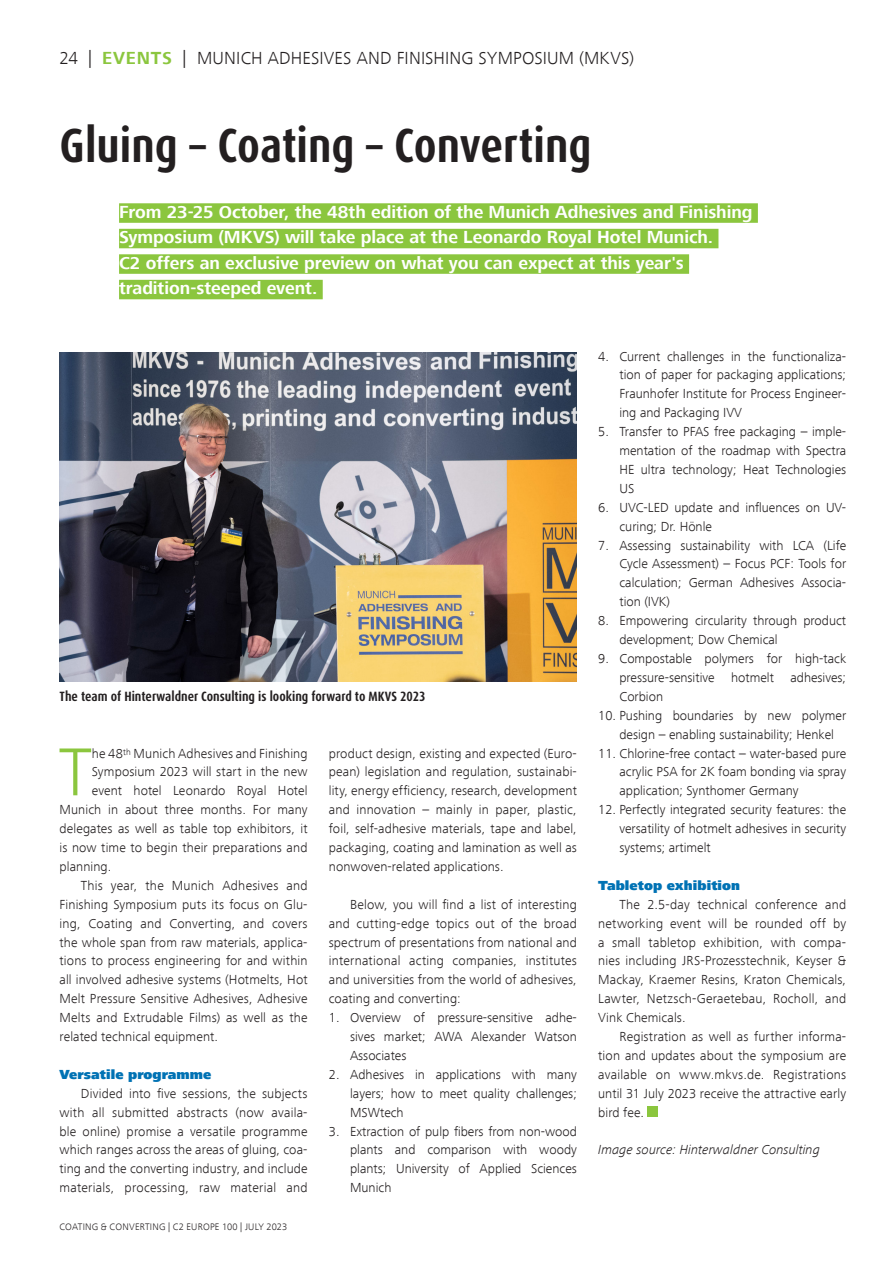
<style>
.page{position:relative;width:893px;height:1263px;background:#fff}
.page>*{position:absolute;margin:0;border:0;box-sizing:border-box;transform-origin:0 0}
.t1{font:300 70.2px "Frutiger Next Com";color:#8bc63e}
.t2{font:700 condensed 48px "Dax OT";color:#231f20}
.t3{font:700 18px/25.5px "Frutiger Next Com";letter-spacing:-.005em;color:#fff}
.t4{font:300 18px "Frutiger Next Com";letter-spacing:.005em;color:#231f20}
.t5{font:300 13.5px/18.9px "Frutiger Next Com";color:#231f20;text-align:justify}
.t6{font:700 condensed 13.5px "Dax OT";color:#231f20}
.t7{font:900 13.5px "Frutiger Next Com";letter-spacing:.005em;color:#0072b4}
.t8{font:italic 300 13.5px "Frutiger Next Com";color:#231f20}
.t9{font:300 9.75px "Frutiger Next Com";letter-spacing:.025em;color:#231f20}
.s1{font-weight:700;color:#8bc63e}
</style>
<div class="page">
<div style="left:648px;top:1106px;width:10px;height:11px;background:#8bc63e"></div>
<img style="left:60px;top:352px;width:517px;height:330px">
<div style="left:119px;top:203px;width:639px;height:20px;background:#8bc63e"></div>
<div style="left:119px;top:229px;width:599px;height:19px;background:#8bc63e"></div>
<div style="left:119px;top:254px;width:570px;height:20px;background:#8bc63e"></div>
<div style="left:119px;top:280px;width:204px;height:19px;background:#8bc63e"></div>
<h3 class="t4" style="left:60px;top:48px;width:576px">24 | <span class="s1">EVENTS</span> | MUNICH ADHESIVES AND FINISHING SYMPOSIUM (MKVS)</h3>
<h2 class="t2" style="left:60px;top:115px;width:533px">Gluing – Coating – Converting</h2>
<p class="t3" style="left:119px;top:199px;width:635px">From 23-25 October, the 48th edition of the Munich Adhesives and Finishing Symposium (MKVS) will take place at the Leonardo Royal Hotel Munich.<br>C2 offers an exclusive preview on what you can expect at this year's tradition-steeped event.</p>
<p class="t6" style="left:60px;top:687px;width:368px">The team of Hinterwaldner Consulting is looking forward to MKVS 2023</p>
<h1 class="t1" style="left:59px;top:732px;width:35px">T</h1>
<p class="t5" style="left:92px;top:743px;width:217px">he 48<sup>th</sup> Munich Adhesives and Finishing</p>
<p class="t5" style="left:92px;top:762px;width:217px">Symposium 2023 will start in the new</p>
<p class="t5" style="left:92px;top:781px;width:217px">event hotel Leonardo Royal Hotel</p>
<p class="t5" style="left:60px;top:800px;width:250px">Munich in about three months. For many</p>
<p class="t5" style="left:60px;top:819px;width:250px">delegates as well as table top exhibitors, it</p>
<p class="t5" style="left:60px;top:838px;width:249px">is now time to begin their preparations and</p>
<p class="t5" style="left:60px;top:857px;width:53px">planning.</p>
<p class="t5" style="left:81px;top:876px;width:228px">This year, the Munich Adhesives and</p>
<p class="t5" style="left:60px;top:895px;width:250px">Finishing Symposium puts its focus on Glu-</p>
<p class="t5" style="left:60px;top:914px;width:250px">ing, Coating and Converting, and covers</p>
<p class="t5" style="left:60px;top:932px;width:250px">the whole span from raw materials, applica-</p>
<p class="t5" style="left:60px;top:951px;width:250px">tions to process engineering for and within</p>
<p class="t5" style="left:60px;top:970px;width:250px">all involved adhesive systems (Hotmelts, Hot</p>
<p class="t5" style="left:60px;top:989px;width:250px">Melt Pressure Sensitive Adhesives, Adhesive</p>
<p class="t5" style="left:60px;top:1008px;width:250px">Melts and Extrudable Films) as well as the</p>
<p class="t5" style="left:60px;top:1027px;width:160px">related technical equipment.</p>
<p class="t7" style="left:60px;top:1066px;width:153px">Versatile programme</p>
<p class="t5" style="left:60px;top:1084px;width:250px;text-indent:21px">Divided into five sessions, the subjects with all submitted abstracts (now availa&shy;ble online) promise a versatile programme which ranges across the areas of gluing, coa&shy;ting and the converting industry, and include materials, processing, raw material and</p>
<p class="t9" style="left:60px;top:1221px;width:229px">COATING &amp; CONVERTING | C2 EUROPE 100 | JULY 2023</p>
<p class="t5" style="left:329px;top:743px;width:250px">product design, existing and expected (Euro&shy;pean) legislation and regulation, sustainabi&shy;lity, energy efficiency, research, development and innovation – mainly in paper, plastic, foil, self-adhesive materials, tape and label, packaging, coating and lamination as well as nonwoven-related applications.</p>
<p class="t5" style="left:329px;top:895px;width:250px;text-indent:21px">Below, you will find a list of interesting and cutting-edge topics out of the broad spectrum of presentations from national and international acting companies, institutes and universities from the world of adhesives, coating and converting:</p>
<p class="t5" style="left:350px;top:1008px;width:228px;text-indent:-21px">1. Overview of pressure-sensitive adhe&shy;sives market; AWA Alexander Watson Associates</p>
<p class="t5" style="left:350px;top:1065px;width:228px;text-indent:-21px">2. Adhesives in applications with many layers; how to meet quality challenges; MSWtech</p>
<p class="t5" style="left:350px;top:1121px;width:228px;text-indent:-21px">3. Extraction of pulp fibers from non-wood plants and comparison with woody plants; University of Applied Sciences Munich</p>
<p class="t5" style="left:619px;top:347px;width:228px;text-indent:-21px">4. Current challenges in the functionaliza&shy;tion of paper for packaging applications; Fraunhofer Institute for Process Engineer&shy;ing and Packaging IVV</p>
<p class="t5" style="left:619px;top:422px;width:228px;text-indent:-21px">5. Transfer to PFAS free packaging – imple&shy;mentation of the roadmap with Spectra HE ultra technology; Heat Technologies US</p>
<p class="t5" style="left:619px;top:498px;width:228px;text-indent:-21px">6. UVC-LED update and influences on UV&shy;curing; Dr. Hönle</p>
<p class="t5" style="left:619px;top:536px;width:228px;text-indent:-21px">7. Assessing sustainability with LCA (Life Cycle Assessment) – Focus PCF: Tools for calculation; German Adhesives Associa&shy;tion (IVK)</p>
<p class="t5" style="left:619px;top:611px;width:228px;text-indent:-21px">8. Empowering circularity through product development; Dow Chemical</p>
<p class="t5" style="left:619px;top:649px;width:228px;text-indent:-21px">9. Compostable polymers for high-tack pressure-sensitive hotmelt adhesives; Corbion</p>
<p class="t5" style="left:619px;top:706px;width:228px;text-indent:-21px">10. Pushing boundaries by new polymer design – enabling sustainability; Henkel</p>
<p class="t5" style="left:619px;top:743px;width:228px;text-indent:-21px">11. Chlorine-free contact – water-based pure acrylic PSA for 2K foam bonding via spray application; Synthomer Germany</p>
<p class="t5" style="left:619px;top:800px;width:228px;text-indent:-21px">12. Perfectly integrated security features: the versatility of hotmelt adhesives in security systems; artimelt</p>
<p class="t7" style="left:598px;top:877px;width:143px">Tabletop exhibition</p>
<p class="t5" style="left:598px;top:895px;width:250px;text-indent:21px">The 2.5-day technical conference and networking event will be rounded off by a small tabletop exhibition, with compa&shy;nies including JRS-Prozesstechnik, Keyser &amp; Mackay, Kraemer Resins, Kraton Chemicals, Lawter, Netzsch-Geraetebau, Rocholl, and Vink Chemicals.</p>
<p class="t5" style="left:598px;top:1027px;width:250px;text-indent:21px">Registration as well as further informa&shy;tion and updates about the symposium are available on www.mkvs.de. Registrations until 31 July 2023 receive the attractive early bird fee.</p>
<p class="t8" style="left:598px;top:1142px;width:223px">Image source: Hinterwaldner Consulting</p>
</div>
